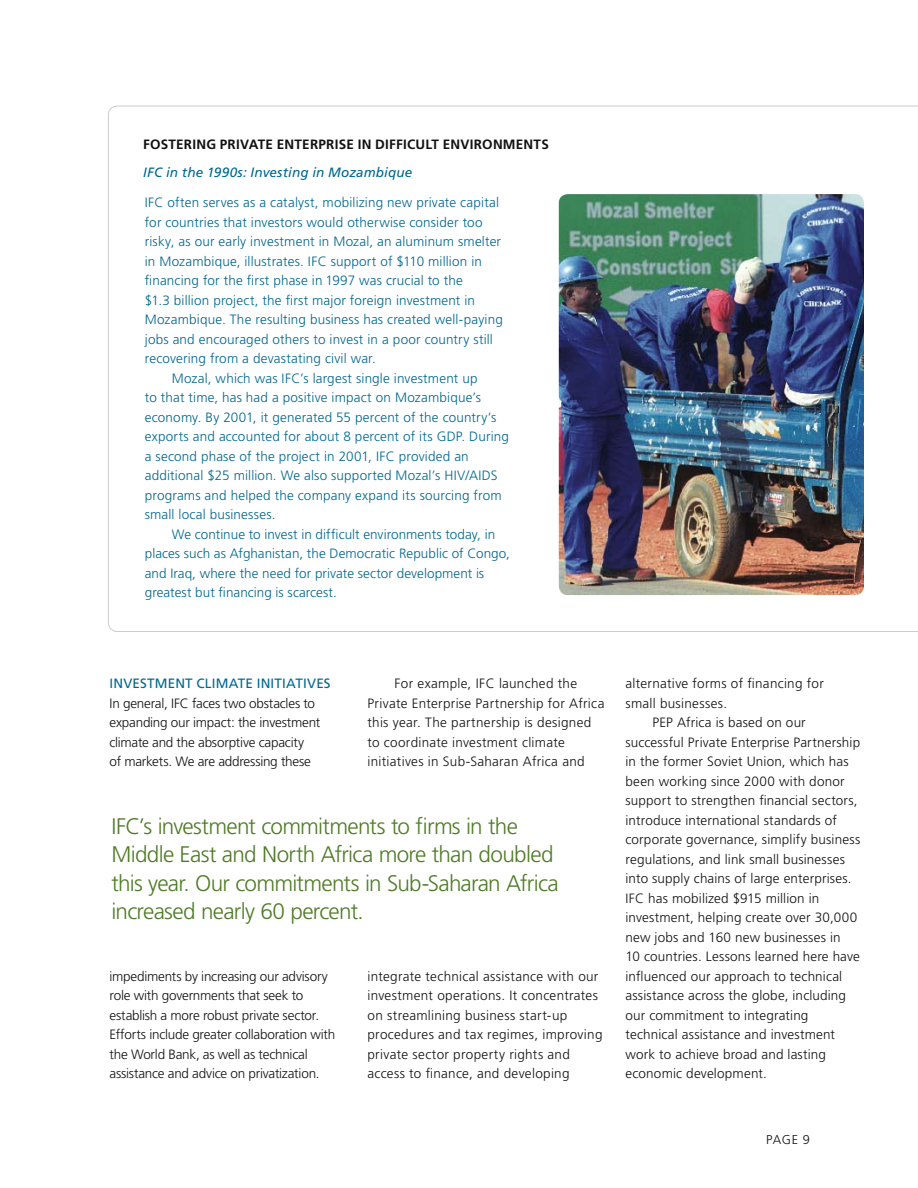
<style>
.page{position:relative;width:918px;height:1188px;background:#fff}
.page>*{position:absolute;margin:0;border:0;box-sizing:border-box;transform-origin:0 0}
.t1{font:300 22.5px/28.5px "Frutiger";letter-spacing:-.035em;color:#4f7b27}
.t2{font:300 13.5px/19.5px "Frutiger";letter-spacing:.015em;color:#121212}
.t3{font:300 13.5px "Frutiger";letter-spacing:.01em;color:#00678f}
.t4{font:300 13.5px/19.5px "Frutiger";letter-spacing:-.015em;color:#121212}
.t5{font:700 13.5px "Frutiger";letter-spacing:.015em;color:#121212}
.t6{font:italic 13.5px "Frutiger";letter-spacing:.01em;color:#00678f}
.t7{font:13.5px "Frutiger";letter-spacing:.015em;color:#00678f}
.t8{font:300 12.75px "Frutiger";color:#121212}
</style>
<div class="page">
<svg style="left:108px;top:106px;width:810px;height:526px"></svg>
<img style="left:559px;top:194px;width:305px;height:401px;border-radius:9px">
<p class="t5" style="left:143px;top:136px;width:249px">FOSTERING PRIVATE ENTERPRISE IN DIFFIC</p>
<p class="t5" style="left:416px;top:136px;width:135px">ULT ENVIRONMENTS</p>
<p class="t6" style="left:143px;top:165px;width:271px">IFC in the 1990s: Investing in Mozambique</p>
<p class="t3" style="left:145px;top:195px;width:356px">I FC often serves as a catalyst, mobilizing new private capital</p>
<p class="t3" style="left:145px;top:214px;width:339px">for countries that investors would otherwise consider too</p>
<p class="t3" style="left:145px;top:234px;width:358px">risky, as our early investment in Mozal, an aluminum smelter</p>
<p class="t3" style="left:145px;top:253px;width:339px">in Mozambique, illustrates. I FC support of $110 million in</p>
<p class="t3" style="left:145px;top:273px;width:320px">financing for the first phase in 1997 was crucial to the</p>
<p class="t3" style="left:145px;top:292px;width:332px">$1.3 billion project, the first major foreign investment in</p>
<p class="t3" style="left:145px;top:312px;width:360px">Mozambique. The resulting business has created well-paying</p>
<p class="t3" style="left:145px;top:331px;width:350px">jobs and encouraged others to invest in a poor country still</p>
<p class="t3" style="left:145px;top:351px;width:232px">recovering from a devastating civil war.</p>
<p class="t3" style="left:172px;top:370px;width:307px">Mozal, which was I FC’s largest single investment up</p>
<p class="t3" style="left:145px;top:390px;width:338px">to that time, has had a positive impact on M ozambique’s</p>
<p class="t3" style="left:145px;top:409px;width:353px">economy. By 2001, it generated 55 percent of the country’s</p>
<p class="t3" style="left:145px;top:429px;width:366px">exports and accounted for about 8 percent of its GDP. During</p>
<p class="t3" style="left:145px;top:448px;width:325px">a second phase of the project in 2001, I FC provided an</p>
<p class="t3" style="left:145px;top:468px;width:354px">additional $25 million. We also supported Mozal’s HIV/AIDS</p>
<p class="t3" style="left:145px;top:487px;width:358px">programs and helped the company expand its sourcing from</p>
<p class="t3" style="left:145px;top:507px;width:132px">small local businesses.</p>
<p class="t3" style="left:172px;top:526px;width:325px">We continue to invest in difficult environments today, in</p>
<p class="t3" style="left:145px;top:546px;width:367px">places such as Afghanistan, the Democratic Republic of Congo,</p>
<p class="t3" style="left:145px;top:565px;width:341px">and I raq, where the need for private sector development is</p>
<p class="t3" style="left:145px;top:585px;width:194px">greatest but financing is scarcest.</p>
<p class="t7" style="left:110px;top:676px;width:223px">I NVESTMENT CLIMATE I NITIATIVES</p>
<p class="t4" style="left:110px;top:693px;width:212px">I n general, I FC faces two obstacles to expanding our impact: the investment climate and the absorptive capacity<br>of markets. We are addressing these</p>
<p class="t2" style="left:367px;top:674px;width:238px;text-indent:27px">For example, I FC launched the Private Enterprise Partnership for Africa this year. The partnership is designed to coordinate investment climate initiatives in Sub-Saharan Africa and</p>
<h1 class="t1" style="left:111px;top:812px;width:449px">I FC’s investment commitments to firms in the<br>M iddle East and North Africa more than doubled this year. Our commitments in Sub-Saharan Africa increased nearly 60 percent.</h1>
<p class="t4" style="left:110px;top:966px;width:227px">impediments by increasing our advisory role with governments that seek to establish a more robust private sector.<br>Efforts include greater collaboration with the World Bank, as well as technical assistance and advice on privatization.</p>
<p class="t2" style="left:368px;top:966px;width:237px">integrate technical assistance with our investment operations. It concentrates on streamlining business start-up procedures and tax regimes, improving private sector property rights and access to finance, and developing</p>
<p class="t2" style="left:626px;top:674px;width:200px">alternative forms of financing for</p>
<p class="t2" style="left:626px;top:693px;width:103px">small businesses.</p>
<p class="t2" style="left:652px;top:713px;width:8px">PEP</p>
<p class="t2" style="left:625px;top:713px;width:236px;text-indent:52px">Africa is based on our successful Private Enterprise Partnership in the former Soviet U nion, which has been working since 2000 with donor support to strengthen financial sectors, introduce international standards of corporate governance, simplify business regulations, and link small businesses into supply chains of large enterprises.<br>I FC has mobilized $915 million in investment, helping create over 30,000 new jobs and 160 new businesses in<br>10 countries. Lessons learned here have influenced our approach to technical assistance across the globe, including our commitment to integrating technical assistance and investment work to achieve broad and lasting economic development.</p>
<p class="t8" style="left:766px;top:1132px;width:24px">PAGE</p>
</div>
